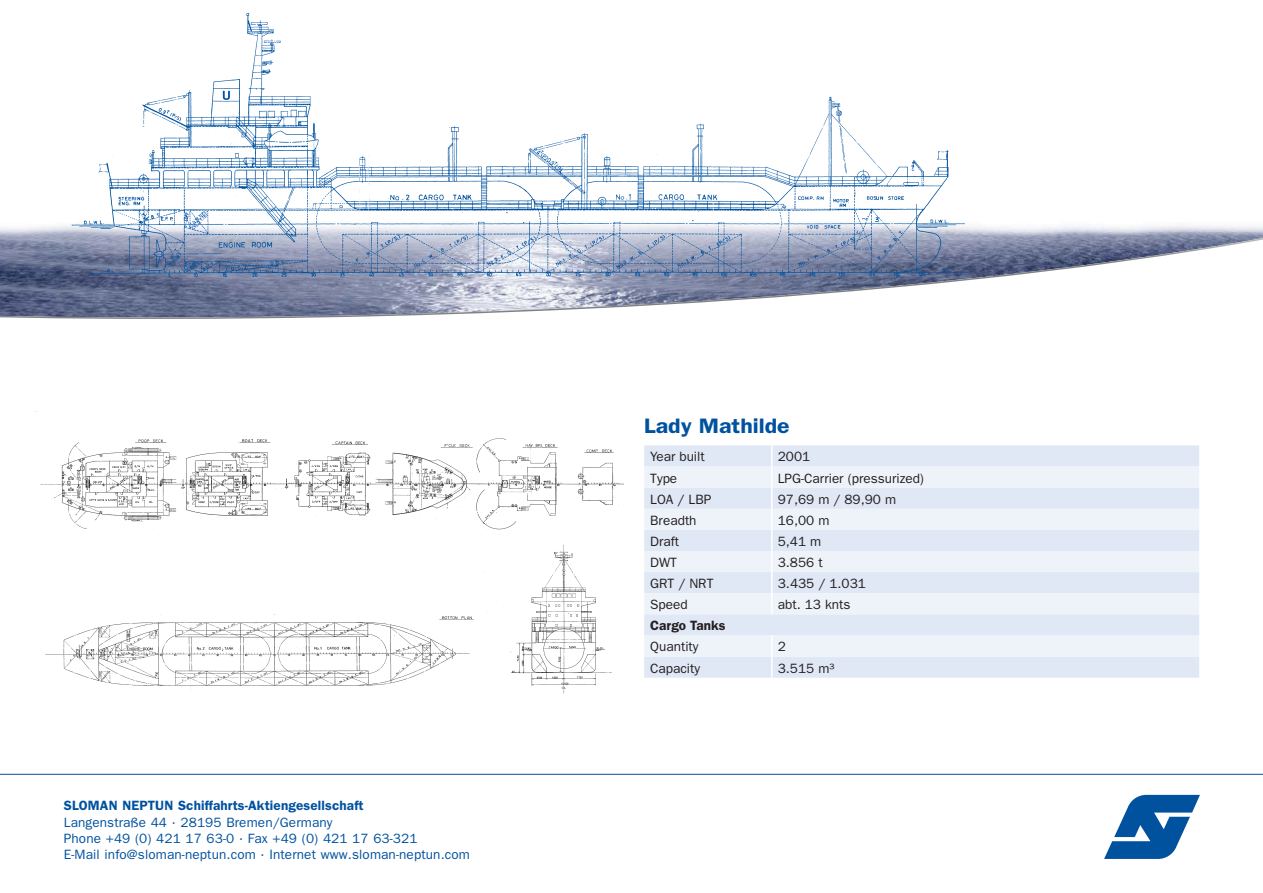
<style>
.page{position:relative;width:1263px;height:893px;background:#fff}
.page>*{position:absolute;margin:0;border:0;box-sizing:border-box;transform-origin:0 0}
.t1{font:600 21px "Franklin Gothic";color:#00529f;scale:1.1 1}
.t2{font:13.5px "Franklin Gothic";color:#231f20}
.t3{font:13.5px/16.2px "Franklin Gothic";letter-spacing:.01em;color:#00529f}
.t4{font:600 13.5px "Franklin Gothic";letter-spacing:.01em;color:#00529f}
.t5{font:600 13.5px "Franklin Gothic";color:#231f20}
</style>
<div class="page">
<svg style="left:0;top:226px;width:1263px;height:93px"></svg>
<svg style="left:1104px;top:795px;width:96px;height:64px"></svg>
<svg style="left:644px;top:445px;width:555px;height:233px;background:#e0e7f5"></svg>
<svg style="left:644px;top:467px;width:555px;height:190px;background:#e7edf7"></svg>
<svg style="left:771px;top:445px;width:1px;height:169px"></svg>
<svg style="left:771px;top:635px;width:1px;height:43px"></svg>
<hr style="left:0;top:774px;width:1263px;height:1px;background:#00529f">
<img style="left:64px;top:13px;width:912px;height:269px">
<img style="left:35px;top:411px;width:589px;height:283px">
<p class="t4" style="left:64px;top:800px;width:301px">SLOMAN NEPTUN Schiffahrts-Aktiengesellschaft</p>
<p class="t3" style="left:64px;top:815px;width:408px">Langenstraße 44 · 28195 Bremen/Germany<br>Phone +49 (0) 421 17 63-0 · Fax +49 (0) 421 17 63-321<br>E-Mail info@sloman-neptun.com · Internet www.sloman-neptun.com</p>
<h1 class="t1" style="left:644px;top:417px;width:134px">Lady Mathilde</h1>
<p class="t2" style="left:650px;top:451px;width:56px">Year built</p>
<p class="t2" style="left:778px;top:451px;width:34px">2001</p>
<p class="t2" style="left:650px;top:472px;width:29px">Type</p>
<p class="t2" style="left:778px;top:472px;width:148px">LPG-Carrier (pressurized)</p>
<p class="t2" style="left:650px;top:493px;width:63px">LOA / LBP</p>
<p class="t2" style="left:778px;top:493px;width:120px">97,69 m / 89,90 m</p>
<p class="t2" style="left:650px;top:514px;width:48px">Breadth</p>
<p class="t2" style="left:778px;top:514px;width:53px">16,00 m</p>
<p class="t2" style="left:650px;top:536px;width:30px">Draft</p>
<p class="t2" style="left:778px;top:536px;width:45px">5,41 m</p>
<p class="t2" style="left:650px;top:557px;width:28px">DWT</p>
<p class="t2" style="left:778px;top:557px;width:46px">3.856 t</p>
<p class="t2" style="left:650px;top:578px;width:65px">GRT / NRT</p>
<p class="t2" style="left:778px;top:578px;width:89px">3.435 / 1.031</p>
<p class="t2" style="left:650px;top:599px;width:39px">Speed</p>
<p class="t2" style="left:778px;top:599px;width:74px">abt. 13 knts</p>
<p class="t5" style="left:650px;top:620px;width:77px">Cargo Tanks</p>
<p class="t2" style="left:650px;top:641px;width:50px">Quantity</p>
<p class="t2" style="left:778px;top:641px;width:10px">2</p>
<p class="t2" style="left:650px;top:662px;width:51px">Capacity</p>
<p class="t2" style="left:778px;top:662px;width:58px">3.515 m³</p>
</div>
